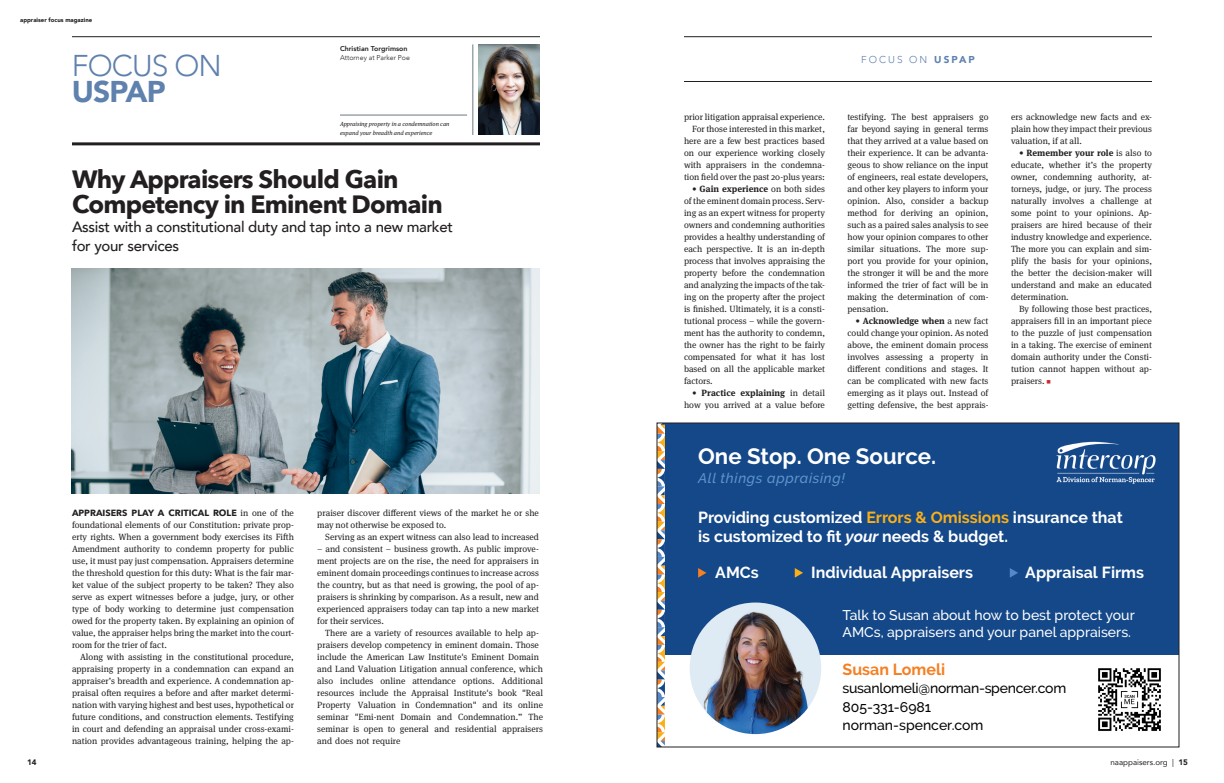
<style>
.page{position:relative;width:1224px;height:783px;background:#fff}
.page>*{position:absolute;margin:0;border:0;box-sizing:border-box;transform-origin:0 0}
.t1{font:300 30px "Avenir";letter-spacing:-.03em;color:#5f81ae}
.t2{font:900 30px "Avenir";letter-spacing:-.03em;color:#5f81ae}
.t3{font:700 25px/25px "Avenir Next";letter-spacing:-.03em;color:#231f20}
.t4{font:700 22.2px "Raleway";color:#fff}
.t5{font:700 16px/18.3px "Raleway";color:#fff}
.t6{font:700 16px "Raleway";color:#f57f21}
.t7{font:500 15px/19px "Avenir";letter-spacing:-.02em;color:#231f20}
.t8{font:500 14px/16.8px "Raleway";color:#fff}
.t9{font:500 14px/18.3px "Raleway";letter-spacing:-.02em;color:#040503}
.t10{font:italic 500 14px "Raleway";letter-spacing:.045em;color:#5e95cc}
.t11{font:300 10px "Avenir";letter-spacing:.2em;color:#5f81ae}
.t12{font:9px/12px "Meta Serif OT";color:#231f20;text-align:justify}
.t13{font:8px "Avenir";color:#231f20}
.t14{font:900 8px "Avenir";color:#231f20}
.t15{font:800 7px/9px "Avenir";color:#231f20}
.t16{font:italic 6px/9px "Meta Serif OT";color:#231f20}
.t17{font:900 6px "Avenir";color:#231f20}
.s1{font-weight:300}
.s2{font-family:"Avenir Next";font-weight:700}
.s3{font-weight:700}
.s4{font-weight:900}
.s5{color:#cd2630}
.s6{color:#faaf18}
.s7{font-style:italic}
</style>
<div class="page">
<hr style="left:72px;top:36px;width:468px;height:1px;background:#231f20">
<hr style="left:684px;top:36px;width:468px;height:1px;background:#231f20">
<hr style="left:72px;top:142px;width:468px;height:3px;background:#231f20">
<hr style="left:684px;top:81px;width:468px;height:1px;background:#231f20">
<hr style="left:473px;top:44px;width:1px;height:91px;background:#6b7a83">
<hr style="left:340px;top:115px;width:127px;height:1px;background:#6b7a83">
<img style="left:479px;top:44px;width:61px;height:91px">
<img style="left:72px;top:268px;width:468px;height:225px">
<div style="left:657px;top:423px;width:522px;height:232px;background:#144889"></div>
<img style="left:1098px;top:668px;width:63px;height:63px">
<img style="left:690px;top:603px;width:131px;height:131px;border-radius:66px">
<img style="left:1056px;top:441px;width:100px;height:43px">
<svg style="left:698px;top:568px;width:8px;height:10px"></svg>
<svg style="left:1010px;top:568px;width:8px;height:10px"></svg>
<svg style="left:795px;top:568px;width:8px;height:10px"></svg>
<svg style="left:659px;top:425px;width:6px;height:320px"></svg>
<p class="t17" style="left:20px;top:15px;width:74px">appraiser focus magazine</p>
<p class="t1" style="left:72px;top:48px;width:151px">FOCUS ON</p>
<p class="t2" style="left:72px;top:66px;width:95px">USPAP</p>
<p class="t15" style="left:340px;top:45px;width:72px">Christian Torgrimson<br><span class="s1">Attorney at Parker Poe</span></p>
<p class="t16" style="left:340px;top:119px;width:111px">Appraising property in a condemnation can expand your breadth and experience</p>
<p class="t3" style="left:72px;top:167px;width:372px">Why Appraisers Should Gain<br>Competency in Eminent Domain</p>
<p class="t7" style="left:72px;top:217px;width:382px">Assist with a constitutional duty and tap into a new market for your services</p>
<p class="t12" style="left:72px;top:507px;width:224px"><span class="s2">APPRAISERS PLAY A CRITICAL ROLE</span> in one of the foundational elements of our Constitution: private prop&shy;erty rights. When a government body exercises its Fifth Amendment authority to condemn property for public use, it must pay just compensation. Appraisers determine the threshold question for this duty: What is the fair mar&shy;ket value of the subject property to be taken? They also serve as expert witnesses before a judge, jury, or other type of body working to determine just compensation owed for the property taken. By explaining an opinion of value, the appraiser helps bring the market into the court&shy;room for the trier of fact.</p>
<p class="t12" style="left:72px;top:651px;width:224px;text-indent:8px">Along with assisting in the constitutional procedure, appraising property in a condemnation can expand an appraiser’s breadth and experience. A condemnation ap&shy;praisal often requires a before and after market determi&shy;nation with varying highest and best uses, hypothetical or future conditions, and construction elements. Testifying in court and defending an appraisal under cross-exami&shy;nation provides advantageous training, helping the ap-</p>
<p class="t12" style="left:317px;top:507px;width:223px">praiser discover different views of the market he or she</p>
<p class="t12" style="left:317px;top:519px;width:130px">may not otherwise be exposed to.</p>
<p class="t12" style="left:325px;top:531px;width:215px">Serving as an expert witness can also lead to increased</p>
<p class="t12" style="left:317px;top:543px;width:223px">– and consistent – business growth. As public improve-</p>
<p class="t12" style="left:317px;top:555px;width:223px">ment projects are on the rise, the need for appraisers in</p>
<p class="t12" style="left:317px;top:567px;width:223px">eminent domain proceedings continues to increase across</p>
<p class="t12" style="left:317px;top:579px;width:223px">the country, but as that need is growing, the pool of ap-</p>
<p class="t12" style="left:317px;top:591px;width:223px">praisers is shrinking by comparison. As a result, new and</p>
<p class="t12" style="left:317px;top:603px;width:223px">experienced appraisers today can tap into a new market</p>
<p class="t12" style="left:317px;top:615px;width:68px">for their services.</p>
<p class="t12" style="left:325px;top:627px;width:215px">There are a variety of resources available to help ap-</p>
<p class="t12" style="left:317px;top:639px;width:223px">praisers develop competency in eminent domain. Those</p>
<p class="t12" style="left:317px;top:651px;width:223px">include the American Law Institute's Eminent Domain</p>
<p class="t12" style="left:317px;top:663px;width:227px">and Land Valuation Litigation annual conference, which</p>
<p class="t12" style="left:317px;top:675px;width:227px">also includes online attendance options. Additional</p>
<p class="t12" style="left:317px;top:687px;width:227px">resources include the Appraisal Institute's book "Real</p>
<p class="t12" style="left:317px;top:699px;width:227px">Property Valuation in Condemnation" and its online</p>
<p class="t12" style="left:317px;top:711px;width:227px">seminar "Emi-nent Domain and Condemnation.” The</p>
<p class="t12" style="left:317px;top:723px;width:227px">seminar is open to general and residential appraisers</p>
<p class="t12" style="left:317px;top:735px;width:85px">and does not require</p>
<p class="t12" style="left:684px;top:111px;width:143px">prior litigation appraisal experience.</p>
<p class="t12" style="left:684px;top:123px;width:143px;text-indent:8px">For those interested in this market, here are a few best practices based on our experience working closely with appraisers in the condemna&shy;tion field over the past 20-plus years:</p>
<p class="t12" style="left:684px;top:183px;width:143px;text-indent:8px">• <span class="s3">Gain experience</span> on both sides of the eminent domain process. Serv&shy;ing as an expert witness for property owners and condemning authorities provides a healthy understanding of each perspective. It is an in-depth process that involves appraising the property before the condemnation and analyzing the impacts of the tak&shy;ing on the property after the project is finished. Ultimately, it is a consti&shy;tutional process – while the govern&shy;ment has the authority to condemn, the owner has the right to be fairly compensated for what it has lost based on all the applicable market factors.</p>
<p class="t12" style="left:684px;top:387px;width:143px;text-align:right">• <span class="s3">Practice explaining</span> in detail how you arrived at a value before</p>
<p class="t11" style="left:861px;top:54px;width:115px">FOCUS ON <span class="s4">USPAP</span></p>
<p class="t12" style="left:848px;top:111px;width:143px">testifying. The best appraisers go far beyond saying in general terms that they arrived at a value based on their experience. It can be advanta&shy;geous to show reliance on the input of engineers, real estate developers, and other key players to inform your opinion. Also, consider a backup method for deriving an opinion, such as a paired sales analysis to see how your opinion compares to other similar situations. The more sup&shy;port you provide for your opinion, the stronger it will be and the more informed the trier of fact will be in making the determination of com&shy;pensation.</p>
<p class="t12" style="left:848px;top:315px;width:143px;text-indent:8px">• <span class="s3">Acknowledge when</span> a new fact could change your opinion. As noted above, the eminent domain process involves assessing a property in different conditions and stages. It can be complicated with new facts emerging as it plays out. Instead of getting defensive, the best apprais-</p>
<p class="t4" style="left:698px;top:443px;width:240px">One Stop. One Source.</p>
<p class="t10" style="left:698px;top:470px;width:148px">All things appraising!</p>
<p class="t12" style="left:1011px;top:111px;width:143px">ers acknowledge new facts and ex&shy;plain how they impact their previous valuation, if at all.</p>
<p class="t12" style="left:1011px;top:147px;width:143px;text-indent:8px">• <span class="s3">Remember your role</span> is also to educate, whether it’s the property owner, condemning authority, at&shy;torneys, judge, or jury. The process naturally involves a challenge at some point to your opinions. Ap&shy;praisers are hired because of their industry knowledge and experience.<br>The more you can explain and sim&shy;plify the basis for your opinions, the better the decision-maker will understand and make an educated determination.</p>
<p class="t12" style="left:1011px;top:303px;width:143px;text-indent:8px">By following those best practices, appraisers fill in an important piece to the puzzle of just compensation in a taking. The exercise of eminent domain authority under the Consti&shy;tution cannot happen without ap&shy;praisers. <span class="s5">■</span></p>
<p class="t5" style="left:698px;top:508px;width:426px">Providing customized <span class="s6">Errors &amp; Omissions</span> insurance that is customized to fit <span class="s7">your</span> needs &amp; budget.</p>
<p class="t5" style="left:1025px;top:563px;width:120px">Appraisal Firms</p>
<p class="t5" style="left:715px;top:563px;width:45px">AMCs</p>
<p class="t5" style="left:811px;top:563px;width:163px">Individual Appraisers</p>
<p class="t8" style="left:843px;top:606px;width:294px">Talk to Susan about how to best protect your<br>AMCs, appraisers and your panel appraisers.</p>
<p class="t6" style="left:843px;top:660px;width:104px">Susan Lomeli</p>
<p class="t9" style="left:843px;top:679px;width:225px">susanlomeli@norman-spencer.com<br>805-331-6981 norman-spencer.com</p>
<p class="t14" style="left:27px;top:755px;width:11px">14</p>
<p class="t13" style="left:1111px;top:756px;width:79px">naappaisers.org | <span class="s4">15</span></p>
</div>
